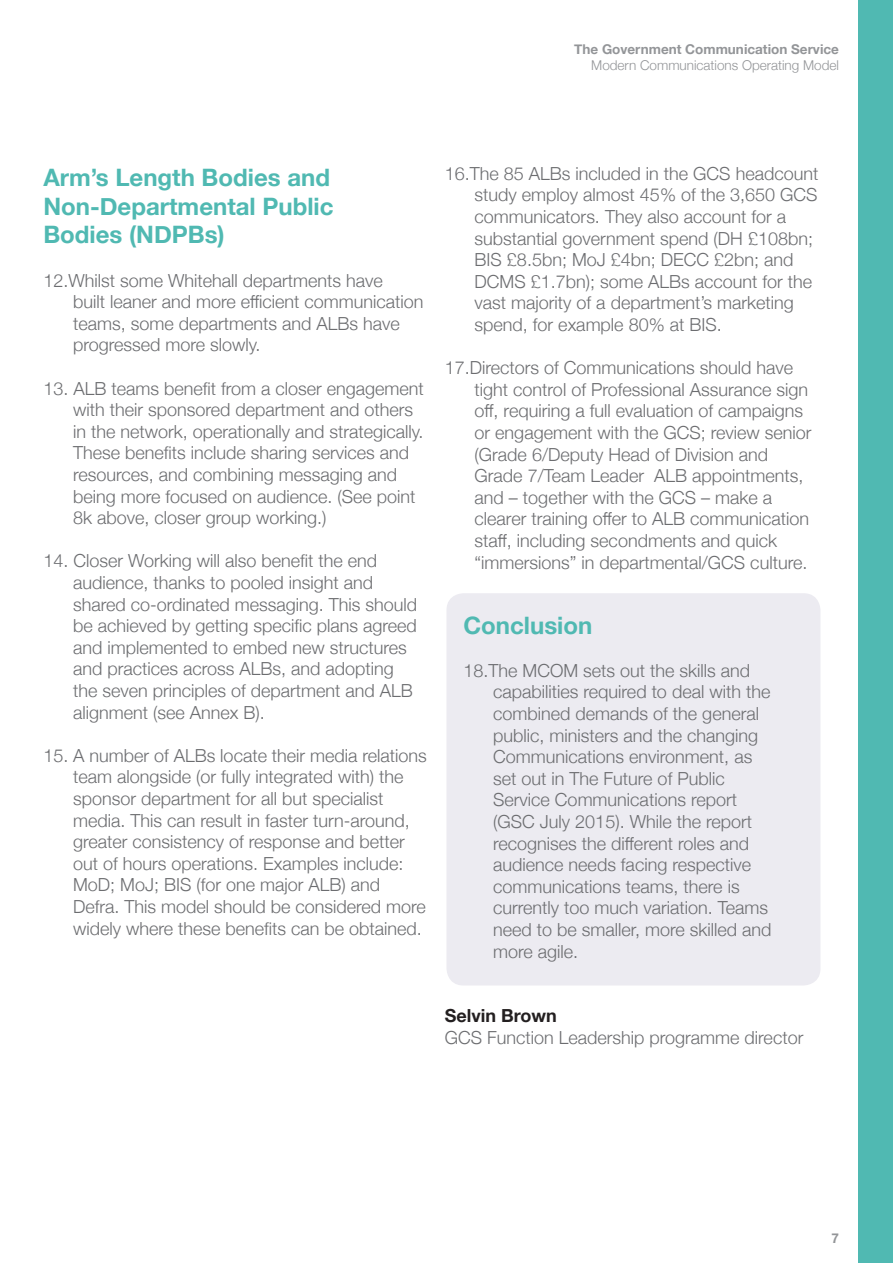
<style>
.page{position:relative;width:893px;height:1263px;background:#fff}
.page>*{position:absolute;margin:0;border:0;box-sizing:border-box;transform-origin:0 0}
.t1{font:700 24px/28.8px "Helvetica Neue";color:#50b9b2}
.t2{font:300 18px/21.6px "Helvetica Neue";color:#6c6d70}
.t3{font:700 18px "Helvetica Neue";color:#231f20}
.t4{font:700 13.5px "Helvetica Neue";color:#939598}
.t5{font:300 13.5px "Helvetica Neue";color:#939598}
</style>
<div class="page">
<div style="left:859px;top:0;width:34px;height:1263px;background:#50b9b2"></div>
<div style="left:446px;top:593px;width:374px;height:392px;background:#ecebf1;border-radius:17px"></div>
<p class="t4" style="left:574px;top:39px;width:266px">The Government Communication Service</p>
<p class="t5" style="left:591px;top:54px;width:249px">Modern Communications Operating Model</p>
<p class="t1" style="left:43px;top:163px;width:292px">Arm’s Length Bodies and<br>Non-Departmental Public<br>Bodies (NDPBs)</p>
<p class="t2" style="left:73px;top:268px;width:352px;text-indent:-30px">12.Whilst some Whitehall departments have<br>built leaner and more efficient communication teams, some departments and ALBs have progressed more slowly.</p>
<p class="t2" style="left:73px;top:376px;width:352px;text-indent:-30px">13. ALB teams benefit from a closer engagement with their sponsored department and others in the network, operationally and strategically.<br>These benefits include sharing services and resources, and combining messaging and being more focused on audience. (See point 8k above, closer group working.)</p>
<p class="t2" style="left:73px;top:549px;width:346px;text-indent:-30px">14. Closer Working will also benefit the end audience, thanks to pooled insight and shared co-ordinated messaging. This should be achieved by getting specific plans agreed and implemented to embed new structures and practices across ALBs, and adopting the seven principles of department and ALB alignment (see Annex B).</p>
<p class="t2" style="left:73px;top:743px;width:355px;text-indent:-30px">15. A number of ALBs locate their media relations team alongside (or fully integrated with) the sponsor department for all but specialist media. This can result in faster turn-around, greater consistency of response and better out of hours operations. Examples include:<br>MoD; MoJ; BIS (for one major ALB) and Defra. This model should be considered more widely where these benefits can be obtained.</p>
<p class="t2" style="left:475px;top:161px;width:345px;text-indent:-30px">16.The 85 ALBs included in the GCS headcount study employ almost 45% of the 3,650 GCS communicators. They also account for a substantial government spend (DH £108bn; BIS £8.5bn; MoJ £4bn; DECC £2bn; and DCMS £1.7bn); some ALBs account for the vast majority of a department’s marketing spend, for example 80% at BIS.</p>
<p class="t2" style="left:475px;top:356px;width:338px;text-indent:-30px">17.Directors of Communications should have tight control of Professional Assurance sign off, requiring a full evaluation of campaigns or engagement with the GCS; review senior (Grade 6/Deputy Head of Division and Grade 7/Team Leader ALB appointments, and – together with the GCS – make a clearer training offer to ALB communication staff, including secondments and quick “immersions” in departmental/GCS culture.</p>
<p class="t1" style="left:463px;top:611px;width:130px">Conclusion</p>
<p class="t2" style="left:493px;top:658px;width:280px;text-indent:-30px">18.The MCOM sets out the skills and capabilities required to deal with the combined demands of the general public, ministers and the changing<br>Communications environment, as set out in The Future of Public<br>Service Communications report (GSC July 2015). While the report recognises the different roles and audience needs facing respective communications teams, there is currently too much variation. Teams need to be smaller, more skilled and more agile.</p>
<p class="t3" style="left:445px;top:1002px;width:114px">Selvin Brown</p>
<p class="t2" style="left:445px;top:1025px;width:360px">GCS Function Leadership programme director</p>
<p class="t4" style="left:831px;top:1227px;width:9px">7</p>
</div>
